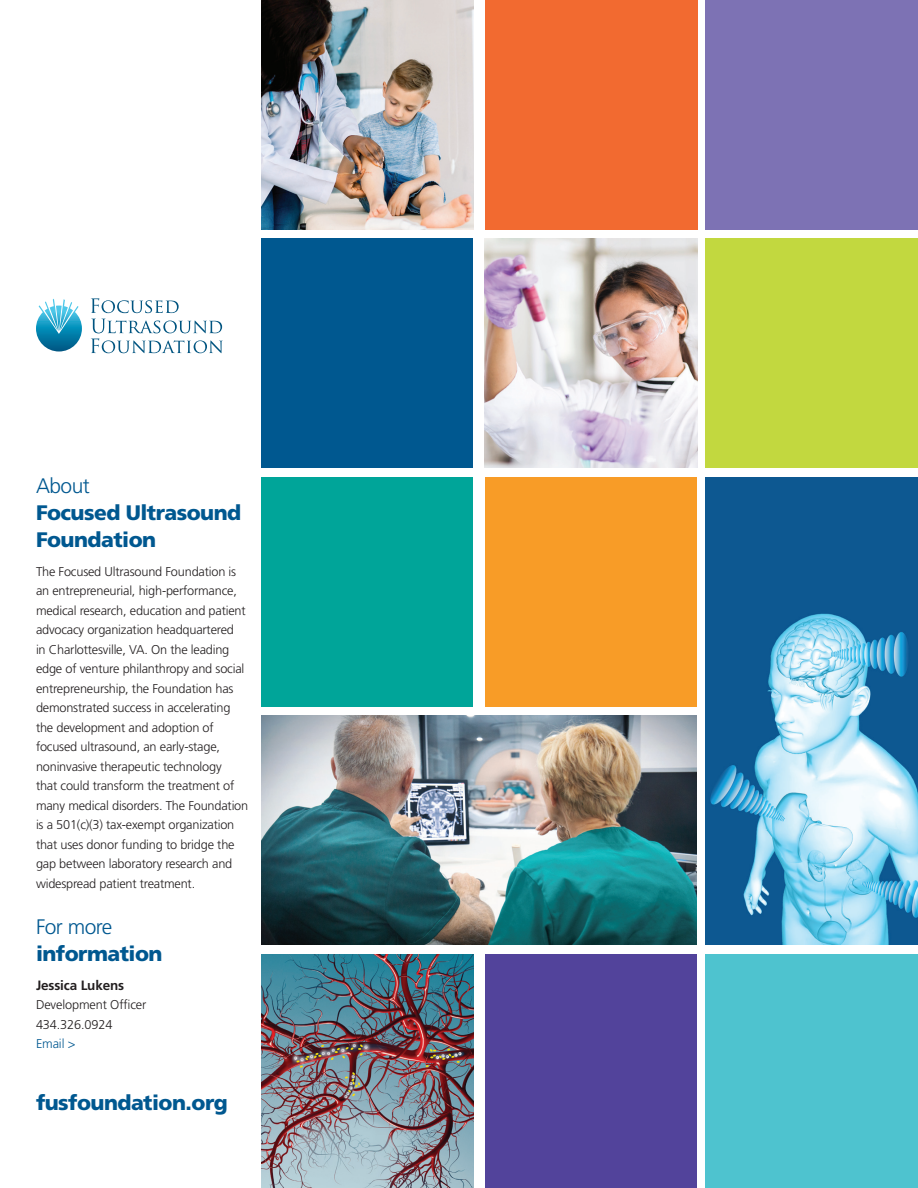
<style>
.page{position:relative;width:918px;height:1188px;background:#fff}
.page>*{position:absolute;margin:0;border:0;box-sizing:border-box;transform-origin:0 0}
.t1{font:900 21px/27px "Frutiger";letter-spacing:-.025em;color:#005890}
.t2{font:300 21px "Frutiger";letter-spacing:-.025em;color:#005890}
.t3{font:700 13.5px "Frutiger";letter-spacing:-.01em;color:#231f20}
.t4{font:300 12.75px/19.5px "Frutiger";letter-spacing:-.015em;color:#231f20}
.t5{font:300 12.75px "Frutiger";letter-spacing:-.01em;color:#005890}
</style>
<div class="page">
<img style="left:705px;top:477px;width:213px;height:468px">
<img style="left:262px;top:715px;width:434px;height:230px">
<div style="left:485px;top:0;width:213px;height:230px;background:#f26a30"></div>
<img style="left:485px;top:238px;width:213px;height:230px">
<div style="left:262px;top:238px;width:211px;height:230px;background:#005890"></div>
<div style="left:705px;top:238px;width:213px;height:230px;background:#c2d83f"></div>
<div style="left:262px;top:477px;width:211px;height:229px;background:#00a599"></div>
<img style="left:262px;top:954px;width:211px;height:234px">
<div style="left:485px;top:477px;width:211px;height:229px;background:#f89c27"></div>
<div style="left:485px;top:954px;width:211px;height:234px;background:#52439b"></div>
<div style="left:705px;top:0;width:213px;height:230px;background:#7d72b4"></div>
<div style="left:705px;top:954px;width:213px;height:234px;background:#4ec3cf"></div>
<svg style="left:91px;top:298px;width:88px;height:15px"></svg>
<svg style="left:91px;top:319px;width:132px;height:34px"></svg>
<svg style="left:36px;top:299px;width:46px;height:53px"></svg>
<img style="left:262px;top:0;width:211px;height:230px">
<h1 class="t2" style="left:36px;top:474px;width:55px">About</h1>
<h1 class="t1" style="left:36px;top:499px;width:207px">Focused Ultrasound<br>Foundation</h1>
<p class="t4" style="left:36px;top:562px;width:214px">The Focused Ultrasound Foundation is an entrepreneurial, high-performance, medical research, education and patient advocacy organization headquartered<br>in Charlottesville, VA. On the leading edge of venture philanthropy and social entrepreneurship, the Foundation has demonstrated success in accelerating the development and adoption of focused ultrasound, an early-stage, noninvasive therapeutic technology<br>that could transform the treatment of many medical disorders. The Foundation is a 501(c)(3) tax-exempt organization that uses donor funding to bridge the gap between laboratory research and widespread patient treatment.</p>
<h1 class="t2" style="left:36px;top:915px;width:78px">For more</h1>
<h1 class="t1" style="left:36px;top:940px;width:128px">information</h1>
<p class="t3" style="left:36px;top:977px;width:90px">Jessica Lukens</p>
<p class="t4" style="left:36px;top:995px;width:112px">Development Officer<br>434.326.0924</p>
<p class="t5" style="left:36px;top:1037px;width:41px">Email &gt;</p>
<h1 class="t1" style="left:36px;top:1089px;width:193px">fusfoundation.org</h1>
</div>
